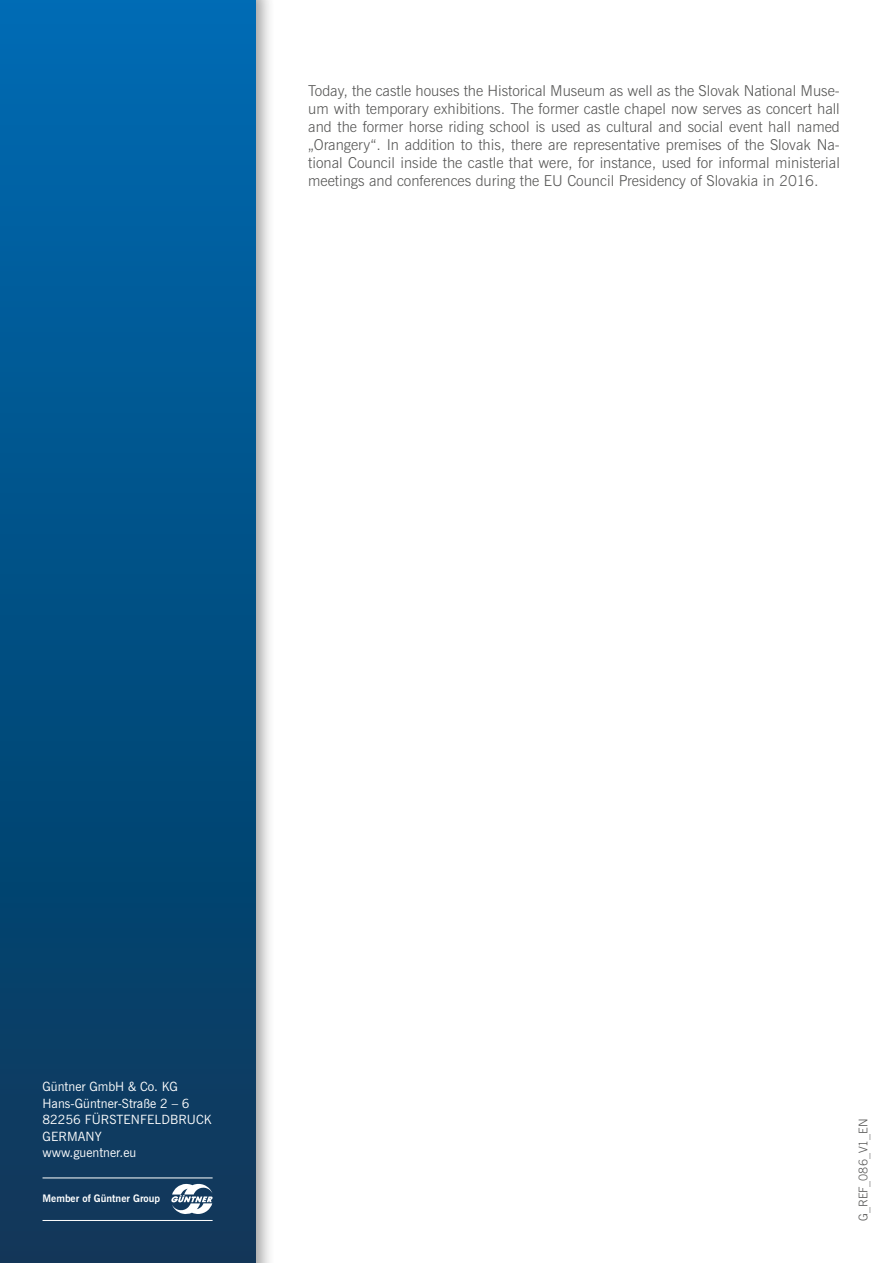
<style>
.page{position:relative;width:893px;height:1263px;background:#fff}
.page>*{position:absolute;margin:0;border:0;box-sizing:border-box;transform-origin:0 0}
.t1{font:300 15px/18px "News Gothic L";color:#575756;text-align:justify}
.t2{font:12.75px/16.5px "News Gothic";color:#fff}
.t3{font:300 12px "News Gothic L";letter-spacing:-.005em;color:#575756}
.t4{font:700 10.35px "News Gothic";color:#fff}
</style>
<div class="page">
<div style="left:0;top:0;width:276px;height:1263px;background:#000;opacity:.38"></div>
<div style="left:0;top:0;width:255px;height:1263px;background:linear-gradient(to bottom,#006ab2,#0c3556)"></div>
<svg style="left:171px;top:1184px;width:42px;height:30px"></svg>
<hr style="left:43px;top:1220px;width:170px;height:1px;background:#fff">
<hr style="left:43px;top:1177px;width:170px;height:1px;background:#fff">
<p class="t1" style="left:308px;top:82px;width:533px">Today, the castle houses the Historical Museum as well as the Slovak National Muse&shy;um with temporary exhibitions. The former castle chapel now serves as concert hall and the former horse riding school is used as cultural and social event hall named „Orangery“. In addition to this, there are representative premises of the Slovak Na&shy;tional Council inside the castle that were, for instance, used for informal ministerial meetings and conferences during the EU Council Presidency of Slovakia in 2016.</p>
<p class="t2" style="left:43px;top:1079px;width:171px">Güntner GmbH &amp; Co. KG<br>Hans-Güntner-Straße 2 – 6<br>82256 FÜRSTENFELDBRUCK<br>GERMANY<br>www.guentner.eu</p>
<p class="t4" style="left:43px;top:1192px;width:119px">Member of Güntner Group</p>
<p class="t3" style="left:856px;top:1221px;width:104px;rotate:-90deg">G_REF_086_V1_EN</p>
</div>
